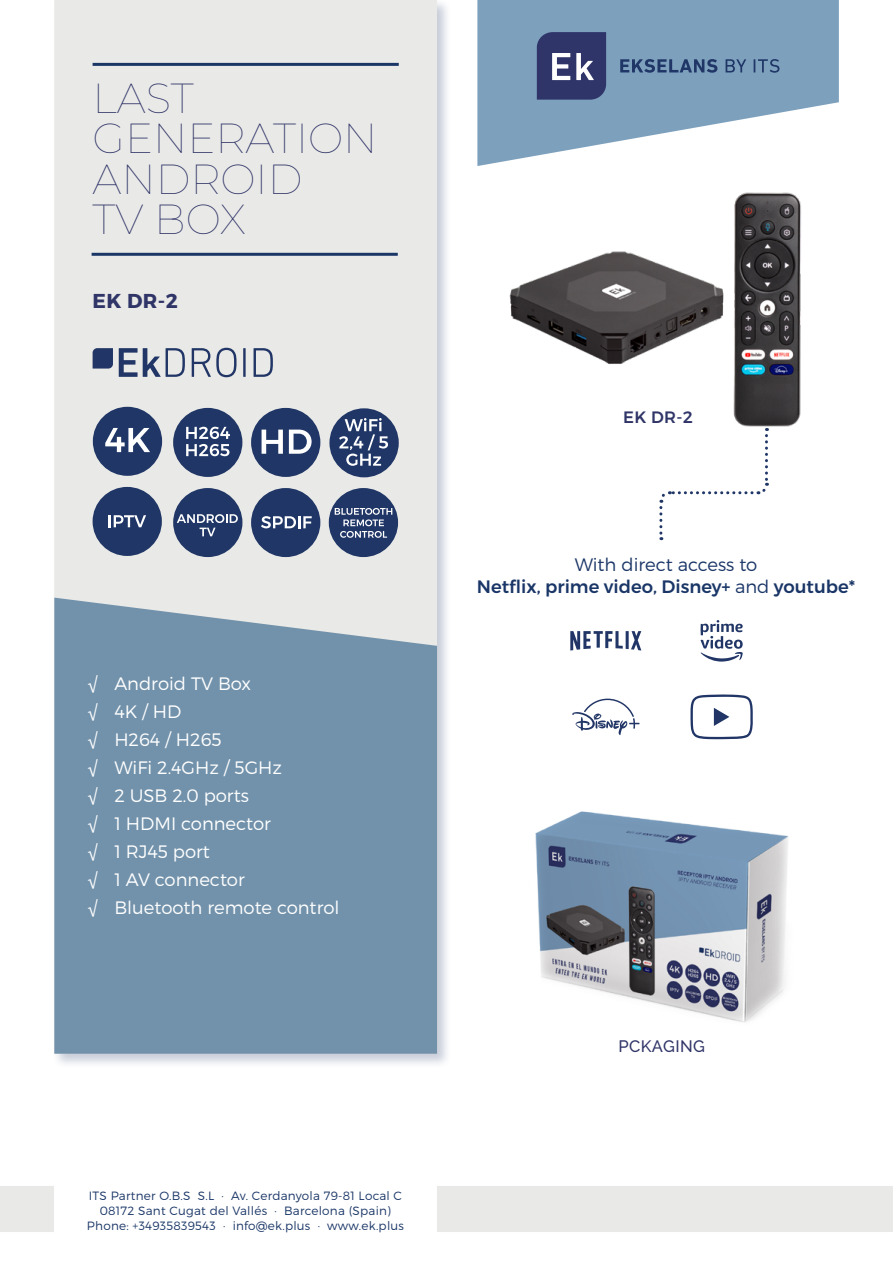
<style>
.page{position:relative;width:893px;height:1263px;background:#fff}
.page>*{position:absolute;margin:0;border:0;box-sizing:border-box;transform-origin:0 0}
.t1{font:100 42px/40.5px "Montserrat";color:#303568}
.t2{font:700 20.1px "Montserrat";color:#303568}
.t3{font:300 18px/27.9px "Montserrat";color:#fff}
.t4{font:500 18px/21.6px "Montserrat";color:#1a3667;text-align:center}
.t5{font:500 16.5px "Raleway";letter-spacing:.02em;color:#303568}
.t6{font:500 16.5px "Montserrat";color:#303568}
.t7{font:300 12px/15px "Montserrat";letter-spacing:.02em;color:#1a3667;text-align:center}
.s1{font-family:"Helvetica Neue LT Std";font-weight:400}
.s2{font-weight:300}
</style>
<div class="page">
<div style="left:52px;top:0;width:399px;height:1068px;background:#1f3666;opacity:.25"></div>
<div style="left:54px;top:0;width:383px;height:598px;background:#e9e9e7"></div>
<div style="left:54px;top:598px;width:383px;height:456px;background:#7292ab"></div>
<hr style="left:93px;top:63px;width:306px;height:3px;background:#1a3667">
<hr style="left:92px;top:253px;width:306px;height:3px;background:#1a3667">
<svg style="left:477px;top:0;width:362px;height:166px;fill:#7da0bd"></svg>
<svg style="left:537px;top:32px;width:69px;height:68px;background:#484e7c"></svg>
<svg style="left:620px;top:59px;width:97px;height:14px"></svg>
<svg style="left:726px;top:59px;width:20px;height:13px"></svg>
<svg style="left:754px;top:59px;width:25px;height:14px"></svg>
<div style="left:0;top:1186px;width:54px;height:46px;background:#e9e9e7"></div>
<div style="left:437px;top:1186px;width:456px;height:46px;background:#e9e9e7"></div>
<img style="left:535px;top:811px;width:254px;height:212px">
<svg style="left:119px;top:348px;width:66px;height:29px;background:#9aa2b4"></svg>
<svg style="left:192px;top:348px;width:45px;height:29px"></svg>
<hr style="left:243px;top:348px;width:3px;height:29px;background:#213666">
<svg style="left:254px;top:348px;width:19px;height:29px"></svg>
<svg style="left:93px;top:348px;width:20px;height:21px"></svg>
<img style="left:509px;top:192px;width:292px;height:239px">
<div style="left:173px;top:408px;width:69px;height:69px;background:#1f3666;border-radius:50%"></div>
<div style="left:251px;top:408px;width:69px;height:69px;background:#1f3666;border-radius:50%"></div>
<div style="left:173px;top:488px;width:69px;height:69px;background:#1f3666;border-radius:50%"></div>
<div style="left:251px;top:488px;width:69px;height:69px;background:#1f3666;border-radius:50%"></div>
<div style="left:329px;top:408px;width:70px;height:69px;background:#1f3666;border-radius:50%"></div>
<div style="left:93px;top:407px;width:69px;height:69px;background:#1f3666;border-radius:50%"></div>
<div style="left:93px;top:487px;width:69px;height:69px;background:#1f3666;border-radius:50%"></div>
<div style="left:329px;top:488px;width:69px;height:69px;background:#1f3666;border-radius:50%"></div>
<svg style="left:105px;top:428px;width:45px;height:24px"></svg>
<svg style="left:262px;top:430px;width:21px;height:24px"></svg>
<svg style="left:289px;top:430px;width:23px;height:24px"></svg>
<svg style="left:186px;top:427px;width:44px;height:29px"></svg>
<svg style="left:108px;top:515px;width:38px;height:12px"></svg>
<svg style="left:177px;top:514px;width:61px;height:22px"></svg>
<svg style="left:335px;top:508px;width:57px;height:30px"></svg>
<svg style="left:261px;top:516px;width:51px;height:12px"></svg>
<svg style="left:339px;top:418px;width:49px;height:48px"></svg>
<svg style="left:700px;top:620px;width:43px;height:42px"></svg>
<svg style="left:570px;top:631px;width:71px;height:19px"></svg>
<svg style="left:572px;top:699px;width:67px;height:36px"></svg>
<svg style="left:690px;top:694px;width:63px;height:45px"></svg>
<svg style="left:658px;top:428px;width:110px;height:112px"></svg>
<h1 class="t1" style="left:93px;top:76px;width:286px">LAST<br>GENERATION<br>ANDROID<br>TV BOX</h1>
<h2 class="t2" style="left:93px;top:289px;width:87px">EK DR-2</h2>
<h3 class="t3" style="left:87px;top:669px;width:254px"><span class="s1">√</span> Android TV Box<br><span class="s1">√</span> 4K / HD<br><span class="s1">√</span> H264 / H265<br><span class="s1">√</span> WiFi 2.4GHz / 5GHz<br><span class="s1">√</span> 2 USB 2.0 ports<br><span class="s1">√</span> 1 HDMI connector<br><span class="s1">√</span> 1 RJ45 port<br><span class="s1">√</span> 1 AV connector<br><span class="s1">√</span> Bluetooth remote control</h3>
<p class="t7" style="left:87px;top:1188px;width:319px">ITS Partner O.B.S S.L · Av. Cerdanyola 79-81 Local C<br>08172 Sant Cugat del Vallés · Barcelona (Spain)<br>Phone: +34935839543 · info@ek.plus · www.ek.plus</p>
<h3 class="t6" style="left:623px;top:407px;width:71px">EK DR-2</h3>
<h3 class="t4" style="left:477px;top:554px;width:380px"><span class="s2">With direct access to<br></span>Netflix, prime video, Disney+ <span class="s2">and</span> youtube*</h3>
<h3 class="t5" style="left:618px;top:1037px;width:88px">PCKAGING</h3>
</div>
